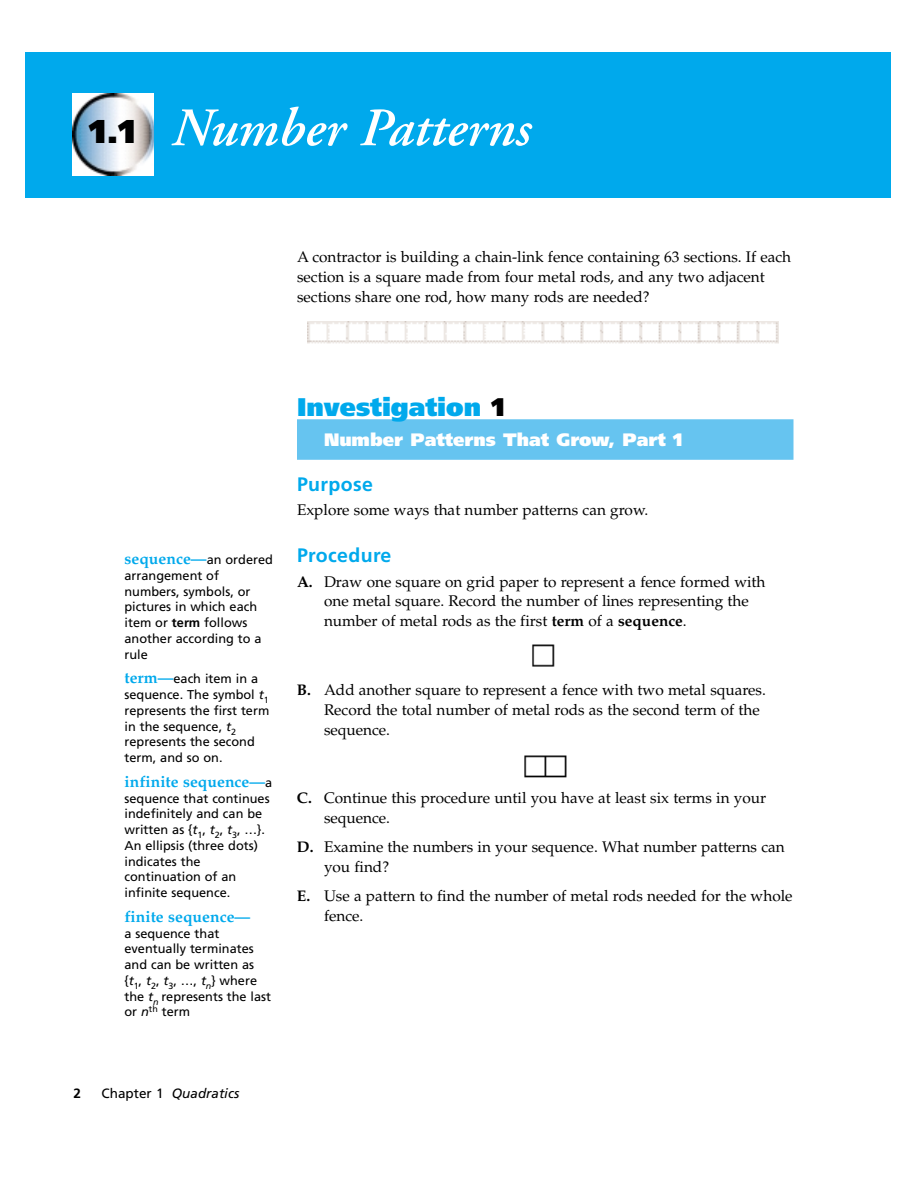
<style>
.page{position:relative;width:918px;height:1188px;background:#fff}
.page>*{position:absolute;margin:0;border:0;box-sizing:border-box;transform-origin:0 0}
.t1{font:italic 600 54px "Adobe Garamond";color:#fff}
.t2{font:900 25.5px "Frutiger";color:#00a9ec}
.t3{font:700 19.5px "Frutiger";letter-spacing:.02em;color:#00a9ec}
.t4{font:900 18px "Frutiger";color:#fff}
.t5{font:700 15.75px "Palatino";color:#00a9ec}
.t6{font:15.3px/20px "Palatino";color:#000}
.t7{font:italic 13.5px "Frutiger";color:#000}
.t8{font:700 13.5px "Frutiger";color:#000}
.t9{font:12.75px/15.8px "Frutiger";color:#000}
.s1{font-family:"Frutiger";font-weight:900;font-style:normal;font-size:33px;color:#000}
.s2{font-family:"Frutiger";font-weight:400;font-size:12.75px;color:#000}
.s3{font-weight:700}
.s4{font-family:"Palatino";font-weight:700;font-size:15.75px;color:#00a9ec}
.s5{font-style:italic}
.s6{color:#000}
.s7{font-style:normal}
</style>
<div class="page">
<div style="left:26px;top:52px;width:865px;height:146px;background:#00a9ec"></div>
<img style="left:72px;top:94px;width:82px;height:81px">
<div style="left:297px;top:419px;width:497px;height:41px;background:#66c4f0"></div>
<img style="left:308px;top:321px;width:471px;height:23px">
<img style="left:532px;top:644px;width:23px;height:23px">
<img style="left:524px;top:755px;width:43px;height:23px">
<h1 class="t1" style="left:89px;top:106px;width:443px"><span class="s1">1.1</span> Number Patterns</h1>
<p class="t6" style="left:297px;top:248px;width:496px">A contractor is building a chain-link fence containing 63 sections. If each section is a square made from four metal rods, and any two adjacent sections share one rod, how many rods are needed?</p>
<p class="t5" style="left:124px;top:553px;width:150px">sequence—<span class="s2">an ordered</span></p>
<p class="t9" style="left:125px;top:569px;width:139px">arrangement of numbers, symbols, or pictures in which each item or <span class="s3">term</span> follows another according to a rule</p>
<p class="t9" style="left:124px;top:672px;width:146px"><span class="s4">term—</span>each item in a sequence. The symbol <span class="s5">t</span><sub>1 </sub>represents the first term in the sequence, <span class="s5">t</span><sub>2 </sub>represents the second term, and so on.</p>
<p class="t5" style="left:124px;top:776px;width:149px">infinite sequence—<span class="s2">a</span></p>
<p class="t9" style="left:124px;top:791px;width:147px">sequence that continues indefinitely and can be written as {<span class="s5">t</span><sub>1</sub>, <span class="s5">t</span><sub>2</sub>, <span class="s5">t</span><sub>3</sub>, …}.<br>An ellipsis (three dots) indicates the continuation of an infinite sequence.</p>
<p class="t5" style="left:124px;top:911px;width:127px">finite sequence—</p>
<p class="t9" style="left:124px;top:926px;width:148px">a sequence that eventually terminates and can be written as {<span class="s5">t</span><sub>1</sub>, <span class="s5">t</span><sub>2</sub>, <span class="s5">t</span><sub>3</sub>, …, <span class="s5">t</span><sub>n</sub>} where the <span class="s5">t</span><sub>n</sub> represents the last or <span class="s5">n</span><sup>th</sup> term</p>
<h2 class="t2" style="left:297px;top:397px;width:209px">Investigation <span class="s6">1</span></h2>
<p class="t4" style="left:324px;top:433px;width:360px">Number Patterns That Grow, Part 1</p>
<p class="t3" style="left:297px;top:476px;width:77px">Purpose</p>
<p class="t6" style="left:297px;top:501px;width:353px">Explore some ways that number patterns can grow.</p>
<p class="t3" style="left:297px;top:548px;width:96px">Procedure</p>
<p class="t6" style="left:324px;top:573px;width:443px;text-indent:-27px"><span class="s3">A.</span> Draw one square on grid paper to represent a fence formed with one metal square. Record the number of lines representing the number of metal rods as the first <span class="s3">term</span> of a <span class="s3">sequence</span>.</p>
<p class="t6" style="left:324px;top:681px;width:443px;text-indent:-27px"><span class="s3">B.</span> Add another square to represent a fence with two metal squares.<br>Record the total number of metal rods as the second term of the sequence.</p>
<p class="t6" style="left:324px;top:790px;width:444px;text-indent:-27px"><span class="s3">C.</span> Continue this procedure until you have at least six terms in your sequence.</p>
<p class="t6" style="left:324px;top:839px;width:462px;text-indent:-27px"><span class="s3">D.</span> Examine the numbers in your sequence. What number patterns can you find?</p>
<p class="t6" style="left:324px;top:887px;width:470px;text-indent:-27px"><span class="s3">E.</span> Use a pattern to find the number of metal rods needed for the whole fence.</p>
<p class="t8" style="left:74px;top:1088px;width:9px">2</p>
<p class="t7" style="left:102px;top:1088px;width:139px"><span class="s7">Chapter 1</span> Quadratics</p>
</div>
